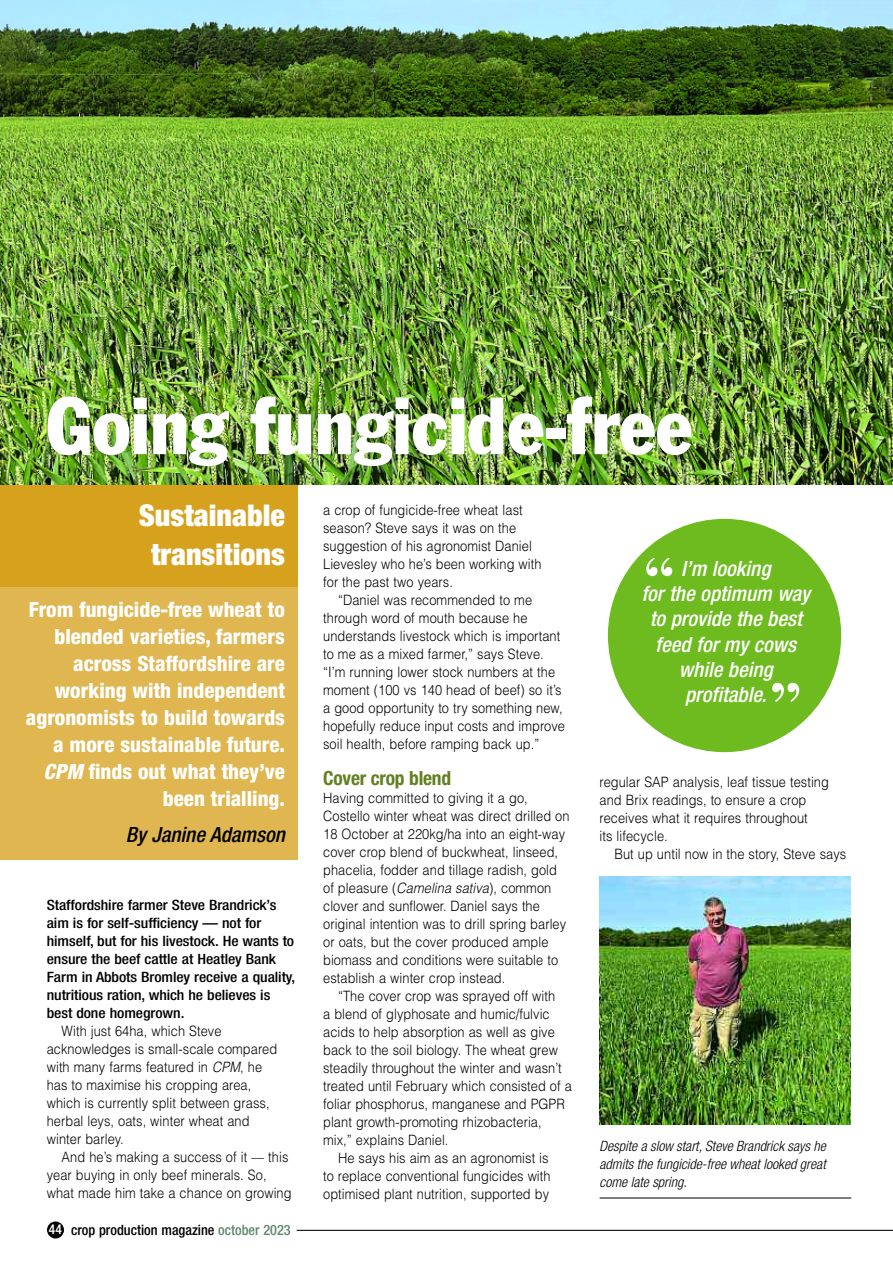
<style>
.page{position:relative;width:893px;height:1263px;background:#fff}
.page>*{position:absolute;margin:0;border:0;box-sizing:border-box;transform-origin:0 0}
.t1{font:condensed 79.5px "Franklin Gothic";color:#fff}
.t2{font:700 58.95px "Bodoni BT";color:#fff}
.t3{font:700 57px "Bodoni BT";color:#fff}
.t4{font:900 condensed 30px/39px "Helvetica Neue";color:#fff;text-align:center}
.t5{font:800 condensed 21px/27px "Helvetica Neue";color:#fff;text-align:right}
.t6{font:italic 500 condensed 21px/25.2px "Helvetica Neue";color:#fff;text-align:center}
.t7{font:italic 500 condensed 21px "Helvetica Neue";color:#000}
.t8{font:700 condensed 19.5px "Helvetica Neue";letter-spacing:-.015em;color:#648022}
.t9{font:300 14.25px/18px "Helvetica";letter-spacing:.005em;color:#000;scale:.9 1}
.t10{font:500 condensed 14.25px/18px "Helvetica Neue";letter-spacing:-.005em;color:#000;scale:1.1 1}
.t11{font:italic 300 condensed 14.25px/18px "Helvetica Neue";color:#000;text-align:justify}
.t12{font:500 condensed 14.25px "Helvetica Neue";letter-spacing:-.005em;color:#000}
.s1{font-style:italic}
.s2{font-size:13.5px;color:#fff}
.s3{color:#60896c}
</style>
<div class="page">
<div style="left:0;top:484px;width:298px;height:105px;background:#d6a11d"></div>
<div style="left:0;top:588px;width:298px;height:272px;background:#dfb64f"></div>
<img style="left:0;top:0;width:893px;height:485px">
<div style="left:608px;top:519px;width:233px;height:233px;background:#6ebb20;border-radius:50%"></div>
<div style="left:47px;top:1221px;width:17px;height:17px;background:#000;border-radius:50%"></div>
<hr style="left:297px;top:1230px;width:596px;height:1px;background:#000">
<img style="left:600px;top:876px;width:250px;height:248px">
<hr style="left:600px;top:1197px;width:251px;height:1px;background:#000">
<h1 class="t1" style="left:47px;top:397px;width:647px">Going fungicide-free</h1>
<h3 class="t4" style="left:139px;top:499px;width:148px">Sustainable transitions</h3>
<h3 class="t5" style="left:26px;top:598px;width:261px">From fungicide-free wheat to blended varieties, farmers across Staffordshire are working with independent agronomists to build towards a more sustainable future.<br><span class="s1">CPM</span> finds out what they’ve been trialling.</h3>
<h3 class="t7" style="left:126px;top:827px;width:161px">By Janine Adamson</h3>
<p class="t9" style="left:323px;top:501px;width:244px">a crop of fungicide-free wheat last season? Steve says it was on the suggestion of his agronomist Daniel<br>Lievesley who he’s been working with for the past two years.</p>
<p class="t9" style="left:323px;top:591px;width:270px;text-indent:15px">“Daniel was recommended to me through word of mouth because he understands livestock which is important to me as a mixed farmer,” says Steve. “I’m running lower stock numbers at the moment (100 vs 140 head of beef) so it’s a good opportunity to try something new, hopefully reduce input costs and improve soil health, before ramping back up.”</p>
<h3 class="t8" style="left:323px;top:771px;width:129px">Cover crop blend</h3>
<p class="t9" style="left:323px;top:789px;width:275px">Having committed to giving it a go, Costello winter wheat was direct drilled on 18 October at 220kg/ha into an eight-way cover crop blend of buckwheat, linseed, phacelia, fodder and tillage radish, gold of pleasure (<span class="s1">Camelina sativa</span>), common clover and sunflower. Daniel says the original intention was to drill spring barley or oats, but the cover produced ample biomass and conditions were suitable to establish a winter crop instead.</p>
<p class="t9" style="left:338px;top:987px;width:243px">“The cover crop was sprayed off with</p>
<p class="t9" style="left:323px;top:1005px;width:253px">a blend of glyphosate and humic/fulvic</p>
<p class="t9" style="left:323px;top:1023px;width:259px">acids to help absorption as well as give</p>
<p class="t9" style="left:323px;top:1041px;width:262px">back to the soil biology. The wheat grew</p>
<p class="t9" style="left:323px;top:1059px;width:266px">steadily throughout the winter and wasn’t</p>
<p class="t9" style="left:323px;top:1077px;width:278px">treated until February which consisted of a</p>
<p class="t9" style="left:323px;top:1095px;width:270px">foliar phosphorus, manganese and PGPR</p>
<p class="t9" style="left:323px;top:1113px;width:244px">plant growth-promoting rhizobacteria,</p>
<p class="t9" style="left:323px;top:1131px;width:141px">mix,” explains Daniel.</p>
<p class="t9" style="left:338px;top:1149px;width:235px">He says his aim as an agronomist is</p>
<p class="t9" style="left:323px;top:1167px;width:254px">to replace conventional fungicides with</p>
<p class="t9" style="left:323px;top:1185px;width:253px">optimised plant nutrition, supported by</p>
<h3 class="t3" style="left:643px;top:558px;width:34px">“</h3>
<h3 class="t6" style="left:641px;top:558px;width:170px">I’m looking<br>for the optimum way to provide the best feed for my cows while being profitable.</h3>
<h2 class="t2" style="left:769px;top:684px;width:35px">”</h2>
<p class="t9" style="left:600px;top:773px;width:256px">regular SAP analysis, leaf tissue testing and Brix readings, to ensure a crop receives what it requires throughout<br>its lifecycle.</p>
<p class="t9" style="left:614px;top:845px;width:259px">But up until now in the story, Steve says</p>
<p class="t10" style="left:47px;top:897px;width:227px">Staffordshire farmer Steve Brandrick’s aim is for self-sufficiency –– not for himself, but for his livestock. He wants to ensure the beef cattle at Heatley Bank Farm in Abbots Bromley receive a quality, nutritious ration, which he believes is best done homegrown.</p>
<p class="t9" style="left:47px;top:1022px;width:258px;text-indent:15px">With just 64ha, which Steve acknowledges is small-scale compared with many farms featured in <span class="s1">CPM</span>, he has to maximise his cropping area, which is currently split between grass, herbal leys, oats, winter wheat and winter barley.</p>
<p class="t9" style="left:47px;top:1148px;width:274px;text-indent:15px">And he’s making a success of it –– this year buying in only beef minerals. So, what made him take a chance on growing</p>
<p class="t11" style="left:600px;top:1138px;width:228px">Despite a slow start, Steve Brandrick says he admits the fungicide-free wheat looked great come late spring.</p>
<p class="t12" style="left:49px;top:1225px;width:243px"><span class="s2">44</span> crop production magazine <span class="s3">october 2023</span></p>
</div>
